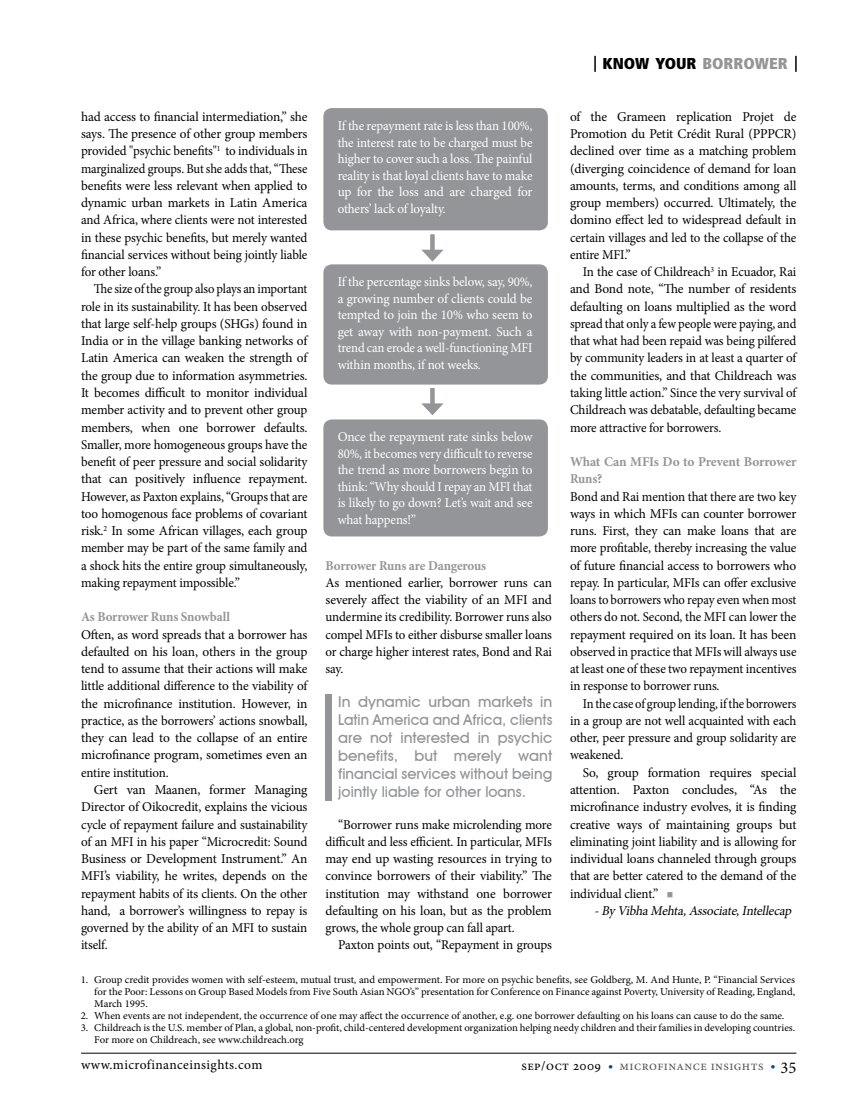
<style>
.page{position:relative;width:864px;height:1119px;background:#fff}
.page>*{position:absolute;margin:0;border:0;box-sizing:border-box;transform-origin:0 0}
.t1{font:16.5px "Minion Pro";color:#000}
.t2{font:900 condensed 15.75px "Frutiger";color:#000}
.t3{font:500 15px/18px "Avant Garde IT Cby BT";color:#939598;text-align:justify}
.t4{font:13.5px/17.2px "Minion Pro";letter-spacing:-.01em;color:#000;text-align:justify}
.t5{font:13.5px/17.2px "Minion Pro";letter-spacing:-.01em;color:#000;text-align:justify;scale:.96 1}
.t6{font:13.5px/17.2px "Minion Pro";letter-spacing:-.01em;color:#000;text-align:justify;scale:.93 1}
.t7{font:13.5px/16.5px "Minion Pro";letter-spacing:-.01em;color:#fff;text-align:justify;scale:.96 1}
.t8{font:13.5px/16.5px "Minion Pro";letter-spacing:-.01em;color:#fff;text-align:justify}
.t9{font:700 13.5px "Minion Pro";letter-spacing:-.015em;color:#939598;scale:.96 1}
.t10{font:700 13.5px/17.2px "Minion Pro";letter-spacing:-.015em;color:#939598}
.t11{font:italic 13.5px "Minion Pro";color:#000;scale:.96 1}
.t12{font:13.5px "Minion Pro";letter-spacing:.03em;color:#58595b}
.t13{font:13.5px "Minion Pro";letter-spacing:.03em;color:#000}
.t14{font:10.5px/12px "Minion Pro";letter-spacing:-.005em;color:#000;text-align:justify}
.s1{color:#939598}
.s2{color:#034694}
</style>
<div class="page">
<hr style="left:81px;top:1052px;width:715px;height:1px;background:#000">
<div style="left:325px;top:694px;width:6px;height:106px;background:#939598"></div>
<div style="left:323px;top:108px;width:224px;height:122px;background:#939598;border-radius:9px"></div>
<div style="left:323px;top:264px;width:224px;height:120px;background:#939598;border-radius:9px"></div>
<div style="left:323px;top:419px;width:224px;height:117px;background:#939598;border-radius:9px"></div>
<svg style="left:430px;top:388px;width:4px;height:15px"></svg>
<svg style="left:421px;top:403px;width:22px;height:12px"></svg>
<svg style="left:430px;top:234px;width:4px;height:16px"></svg>
<svg style="left:422px;top:250px;width:21px;height:11px"></svg>
<svg style="left:795px;top:56px;width:1px;height:16px"></svg>
<svg style="left:594px;top:56px;width:1px;height:16px"></svg>
<p class="t4" style="left:81px;top:108px;width:228px">had access to financial intermediation,” she says. The presence of other group members provided "psychic benefits"<sup>1</sup> to individuals in marginalized groups. But she adds that, “These benefits were less relevant when applied to dynamic urban markets in Latin America and Africa, where clients were not interested in these psychic benefits, but merely wanted financial services without being jointly liable for other loans.”</p>
<p class="t6" style="left:81px;top:280px;width:246px;text-indent:13px">The size of the group also plays an important role in its sustainability. It has been observed that large self-help groups (SHGs) found in India or in the village banking networks of Latin America can weaken the strength of the group due to information asymmetries.<br>It becomes difficult to monitor individual member activity and to prevent other group members, when one borrower defaults.<br>Smaller, more homogeneous groups have the benefit of peer pressure and social solidarity that can positively influence repayment.<br>However, as Paxton explains, “Groups that are too homogenous face problems of covariant risk.<sup>2</sup> In some African villages, each group member may be part of the same family and a shock hits the entire group simultaneously, making repayment impossible.”</p>
<p class="t9" style="left:81px;top:607px;width:156px">As Borrower Runs Snowball</p>
<p class="t4" style="left:81px;top:625px;width:229px">Often, as word spreads that a borrower has defaulted on his loan, others in the group tend to assume that their actions will make little additional difference to the viability of the microfinance institution. However, in practice, as the borrowers’ actions snowball, they can lead to the collapse of an entire microfinance program, sometimes even an entire institution.</p>
<p class="t4" style="left:81px;top:781px;width:228px;text-indent:13px">Gert van Maanen, former Managing Director of Oikocredit, explains the vicious cycle of repayment failure and sustainability of an MFI in his paper “Microcredit: Sound Business or Development Instrument.” An MFI’s viability, he writes, depends on the repayment habits of its clients. On the other hand, a borrower’s willingness to repay is governed by the ability of an MFI to sustain itself.</p>
<p class="t7" style="left:337px;top:117px;width:204px">If the repayment rate is less than 100%, the interest rate to be charged must be higher to cover such a loss. The painful reality is that loyal clients have to make up for the loss and are charged for others’ lack of loyalty.</p>
<p class="t7" style="left:337px;top:274px;width:204px">If the percentage sinks below, say, 90%, a growing number of clients could be tempted to join the 10% who seem to get away with non-payment. Such a trend can erode a well-functioning MFI within months, if not weeks.</p>
<p class="t8" style="left:337px;top:429px;width:196px">Once the repayment rate sinks below 80%, it becomes very difficult to reverse the trend as more borrowers begin to think: “Why should I repay an MFI that is likely to go down? Let’s wait and see what happens!”</p>
<p class="t9" style="left:325px;top:555px;width:169px">Borrower Runs are Dangerous</p>
<p class="t4" style="left:325px;top:574px;width:228px">As mentioned earlier, borrower runs can severely affect the viability of an MFI and undermine its credibility. Borrower runs also compel MFIs to either disburse smaller loans or charge higher interest rates, Bond and Rai say.</p>
<p class="t3" style="left:338px;top:692px;width:215px">In dynamic urban markets in Latin America and Africa, clients are not interested in psychic benefits, but merely want financial services without being jointly liable for other loans.</p>
<p class="t5" style="left:325px;top:815px;width:237px;text-indent:13px">“Borrower runs make microlending more difficult and less efficient. In particular, MFIs may end up wasting resources in trying to convince borrowers of their viability.” The institution may withstand one borrower defaulting on his loan, but as the problem grows, the whole group can fall apart.</p>
<p class="t4" style="left:338px;top:936px;width:215px">Paxton points out, “Repayment in groups</p>
<p class="t2" style="left:602px;top:54px;width:187px">KNOW YOUR <span class="s1">BORROWER</span></p>
<p class="t4" style="left:569px;top:108px;width:228px">of the Grameen replication Projet de Promotion du Petit Crédit Rural (PPPCR) declined over time as a matching problem (diverging coincidence of demand for loan amounts, terms, and conditions among all group members) occurred. Ultimately, the domino effect led to widespread default in certain villages and led to the collapse of the entire MFI.”</p>
<p class="t5" style="left:569px;top:263px;width:238px;text-indent:13px">In the case of Childreach<sup>3</sup> in Ecuador, Rai and Bond note, “The number of residents defaulting on loans multiplied as the word spread that only a few people were paying, and that what had been repaid was being pilfered by community leaders in at least a quarter of the communities, and that Childreach was taking little action.” Since the very survival of Childreach was debatable, defaulting became more attractive for borrowers.</p>
<p class="t10" style="left:569px;top:453px;width:228px">What Can MFIs Do to Prevent Borrower<br>Runs?</p>
<p class="t5" style="left:569px;top:487px;width:237px">Bond and Rai mention that there are two key ways in which MFIs can counter borrower runs. First, they can make loans that are more profitable, thereby increasing the value of future financial access to borrowers who repay. In particular, MFIs can offer exclusive loans to borrowers who repay even when most others do not. Second, the MFI can lower the repayment required on its loan. It has been observed in practice that MFIs will always use at least one of these two repayment incentives in response to borrower runs.</p>
<p class="t6" style="left:569px;top:694px;width:245px;text-indent:13px">In the case of group lending, if the borrowers in a group are not well acquainted with each other, peer pressure and group solidarity are weakened.</p>
<p class="t4" style="left:569px;top:763px;width:228px;text-indent:13px">So, group formation requires special attention. Paxton concludes, “As the microfinance industry evolves, it is finding creative ways of maintaining groups but eliminating joint liability and is allowing for individual loans channeled through groups that are better catered to the demand of the individual client.” <span class="s1">■</span></p>
<p class="t11" style="left:593px;top:901px;width:210px">-ByVibhaMehta,Associate,Intellecap</p>
<p class="t14" style="left:94px;top:973px;width:702px;text-indent:-13px">1. Group credit provides women with self-esteem, mutual trust, and empowerment. For more on psychic benefits, see Goldberg, M. And Hunte, P. “Financial Services for the Poor: Lessons on Group Based Models from Five South Asian NGO’s” presentation for Conference on Finance against Poverty, University of Reading, England, March 1995.</p>
<p class="t14" style="left:81px;top:1009px;width:704px">2. When events are not independent, the occurrence of one may affect the occurrence of another, e.g. one borrower defaulting on his loans can cause to do the same.</p>
<p class="t14" style="left:94px;top:1021px;width:702px;text-indent:-13px">3. Childreach is the U.S. member of Plan, a global, non-profit, child-centered development organization helping needy children and their families in developing countries.<br>For more on Childreach, see www.childreach.org</p>
<p class="t4" style="left:81px;top:1055px;width:183px">www.microfinanceinsights.com</p>
<p class="t13" style="left:521px;top:1056px;width:81px">sep/oct 2009</p>
<p class="t12" style="left:608px;top:1056px;width:156px"><span class="s2">●</span> microfinance insights</p>
<p class="t1" style="left:770px;top:1056px;width:27px"><sup>●</sup> 35</p>
</div>
